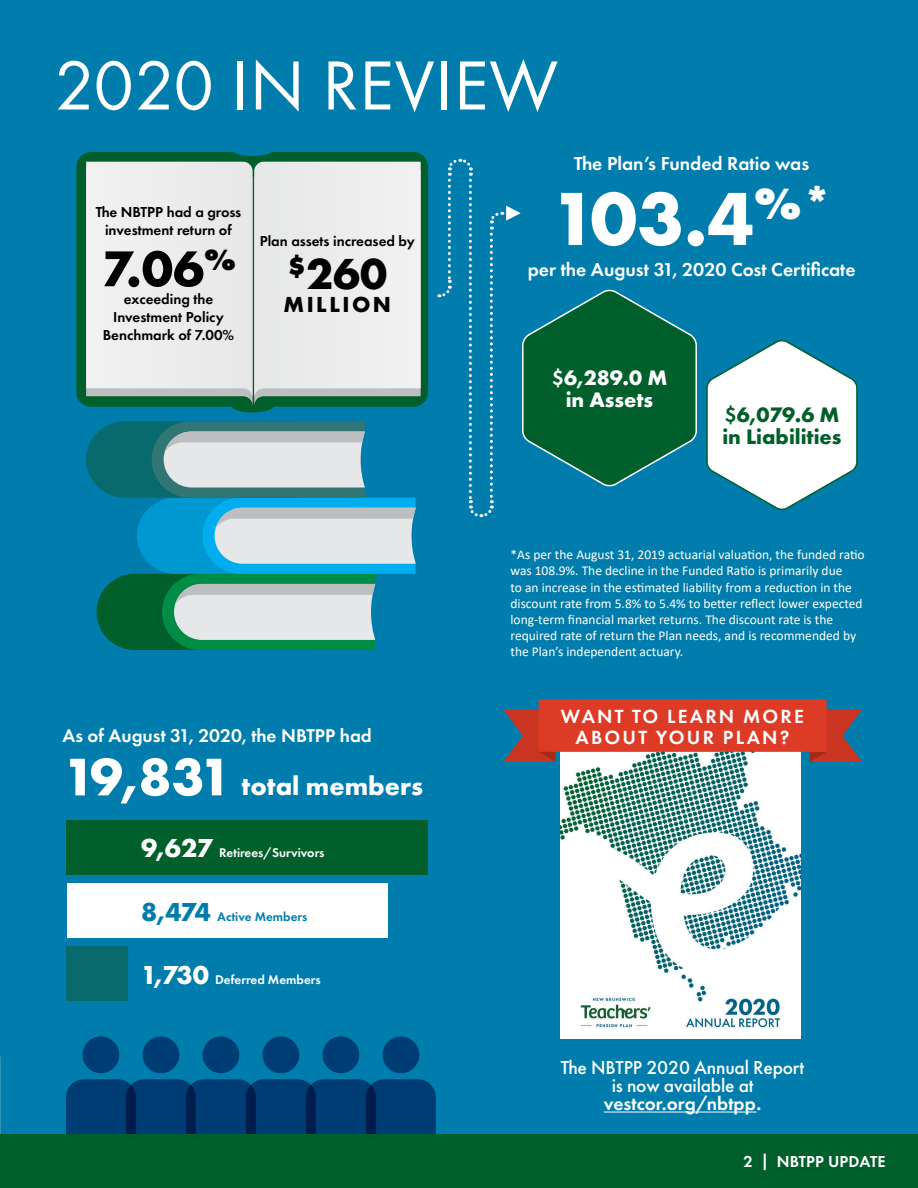
<style>
.page{position:relative;width:918px;height:1188px;background:#fff}
.page>*{position:absolute;margin:0;border:0;box-sizing:border-box;transform-origin:0 0}
.t1{font:700 78px "Futura PT";color:#fff}
.t2{font:72px "Futura PT";letter-spacing:.01em;color:#fff}
.t3{font:700 52.2px "Futura PT";color:#000}
.t4{font:700 45.15px "Futura PT";color:#000}
.t5{font:700 27px "Futura PT";color:#fff}
.t6{font:700 22.5px "Futura PT";letter-spacing:.11em;color:#000}
.t7{font:700 21.75px/21.8px "Futura PT";color:#005f2a}
.t8{font:700 21.75px/21.8px "Futura PT";color:#fff;text-align:center}
.t9{font:600 19.8px/21px "Futura PT";letter-spacing:.11em;color:#fff;text-align:center}
.t10{font:600 19.5px "Futura PT";color:#fff}
.t11{font:500 19.5px/18px "Futura PT";letter-spacing:-.01em;color:#fff;text-align:center}
.t12{font:600 19.2px "Futura PT";color:#fff}
.t13{font:600 16.5px "Futura PT";letter-spacing:.01em;color:#fff}
.t14{font:600 15px/18px "Futura PT";color:#000;text-align:center}
.t15{font:13.5px/16.2px "Calibri";color:#fff}
.t16{font:600 13.05px "Futura PT";color:#fff}
.t17{font:600 13.05px "Futura PT";color:#007dac}
.s1{font-size:54.9px}
.s2{font-weight:700;font-size:27px}
.s3{font-weight:600}
</style>
<div class="page">
<div style="left:0;top:0;width:918px;height:1135px;background:#007dac"></div>
<div style="left:143px;top:1036px;width:36px;height:37px;background:#003d74;border-radius:50%"></div>
<div style="left:126px;top:1079px;width:70px;height:70px;background:#003d74;border-radius:18px"></div>
<div style="left:203px;top:1036px;width:36px;height:37px;background:#003d74;border-radius:50%"></div>
<svg style="left:186px;top:1079px;width:70px;height:70px;background:#00396d"></svg>
<div style="left:263px;top:1036px;width:36px;height:37px;background:#003d74;border-radius:50%"></div>
<svg style="left:246px;top:1079px;width:70px;height:70px;background:#00396d"></svg>
<div style="left:323px;top:1036px;width:36px;height:37px;background:#003d74;border-radius:50%"></div>
<svg style="left:306px;top:1079px;width:70px;height:70px;background:#00396d"></svg>
<div style="left:383px;top:1036px;width:36px;height:37px;background:#003d74;border-radius:50%"></div>
<svg style="left:366px;top:1079px;width:70px;height:70px;background:#003a6e"></svg>
<div style="left:83px;top:1036px;width:36px;height:37px;background:#003d74;border-radius:50%"></div>
<svg style="left:66px;top:1079px;width:70px;height:70px;background:#003a6e"></svg>
<div style="left:0;top:1135px;width:918px;height:53px;background:#005f2a"></div>
<img style="left:560px;top:762px;width:241px;height:276px">
<svg style="left:76px;top:152px;width:352px;height:260px;fill:#005f2a"></svg>
<div style="left:97px;top:574px;width:248px;height:76px;background:#005f2a;border-radius:38px"></div>
<div style="left:137px;top:498px;width:249px;height:76px;background:#0098d1;border-radius:38px"></div>
<div style="left:86px;top:421px;width:249px;height:77px;background:#086a6c;border-radius:38px"></div>
<svg style="left:152px;top:421px;width:264px;height:229px"></svg>
<svg style="left:86px;top:162px;width:335px;height:244px;background:#e0e5e3"></svg>
<svg style="left:503px;top:699px;width:359px;height:63px;background:#c45145"></svg>
<div style="left:67px;top:820px;width:361px;height:55px;background:#005f2a"></div>
<div style="left:67px;top:883px;width:320px;height:55px;background:#fff"></div>
<div style="left:67px;top:946px;width:61px;height:55px;background:#086a6c"></div>
<hr style="left:604px;top:1112px;width:153px;height:1px;background:#fff">
<svg style="left:439px;top:158px;width:258px;height:360px"></svg>
<svg style="left:706px;top:339px;width:152px;height:171px"></svg>
<h2 class="t2" style="left:54px;top:43px;width:506px">2020 IN REVIEW</h2>
<p class="t14" style="left:96px;top:203px;width:147px">The NBTPP had a gross investment return of</p>
<h3 class="t3" style="left:101px;top:235px;width:136px">7.06<sup>%</sup></h3>
<p class="t14" style="left:103px;top:290px;width:133px">exceeding the<br>Investment Policy<br>Benchmark of 7.00%</p>
<p class="t14" style="left:260px;top:231px;width:157px">Plan assets increased by</p>
<h3 class="t4" style="left:287px;top:245px;width:101px"><sup>$</sup>260</h3>
<h3 class="t6" style="left:284px;top:290px;width:109px">MILLION</h3>
<h3 class="t12" style="left:63px;top:723px;width:311px">As of August 31, 2020, the NBTPP had</h3>
<h3 class="t5" style="left:63px;top:769px;width:362px"><span class="s1">19,831</span> total members</h3>
<p class="t16" style="left:141px;top:845px;width:185px"><span class="s2">9,627</span> Retirees/Survivors</p>
<p class="t17" style="left:141px;top:908px;width:168px"><span class="s2">8,474</span> Active Members</p>
<p class="t16" style="left:141px;top:971px;width:181px"><span class="s2">1,730</span> Deferred Members</p>
<h3 class="t10" style="left:574px;top:151px;width:236px">The Plan’s Funded Ratio was</h3>
<h1 class="t1" style="left:550px;top:169px;width:284px">103.4<sup>%*</sup></h1>
<h3 class="t10" style="left:528px;top:258px;width:329px">per the August 31, 2020 Cost Certificate</h3>
<h3 class="t8" style="left:552px;top:367px;width:117px"><span class="s3">$</span>6,289.0 M in Assets</h3>
<h3 class="t7" style="left:722px;top:404px;width:121px"><span class="s3">$</span>6,079.6 M in Liabilities</h3>
<p class="t15" style="left:511px;top:546px;width:356px">*As per the August 31, 2019 actuarial valuation, the funded ratio was 108.9%. The decline in the Funded Ratio is primarily due<br>to an increase in the estimated liability from a reduction in the discount rate from 5.8% to 5.4% to better reflect lower expected long-term financial market returns. The discount rate is the required rate of return the Plan needs, and is recommended by the Plan’s independent actuary.</p>
<h3 class="t9" style="left:561px;top:705px;width:244px">WANT TO LEARN MORE<br>ABOUT YOUR PLAN?</h3>
<h3 class="t11" style="left:561px;top:1059px;width:245px">The NBTPP 2020 Annual Report is now available at</h3>
<h3 class="t10" style="left:604px;top:1091px;width:159px">vestcor.org/nbtpp.</h3>
<p class="t13" style="left:744px;top:1151px;width:144px">2 | NBTPP UPDATE</p>
</div>
